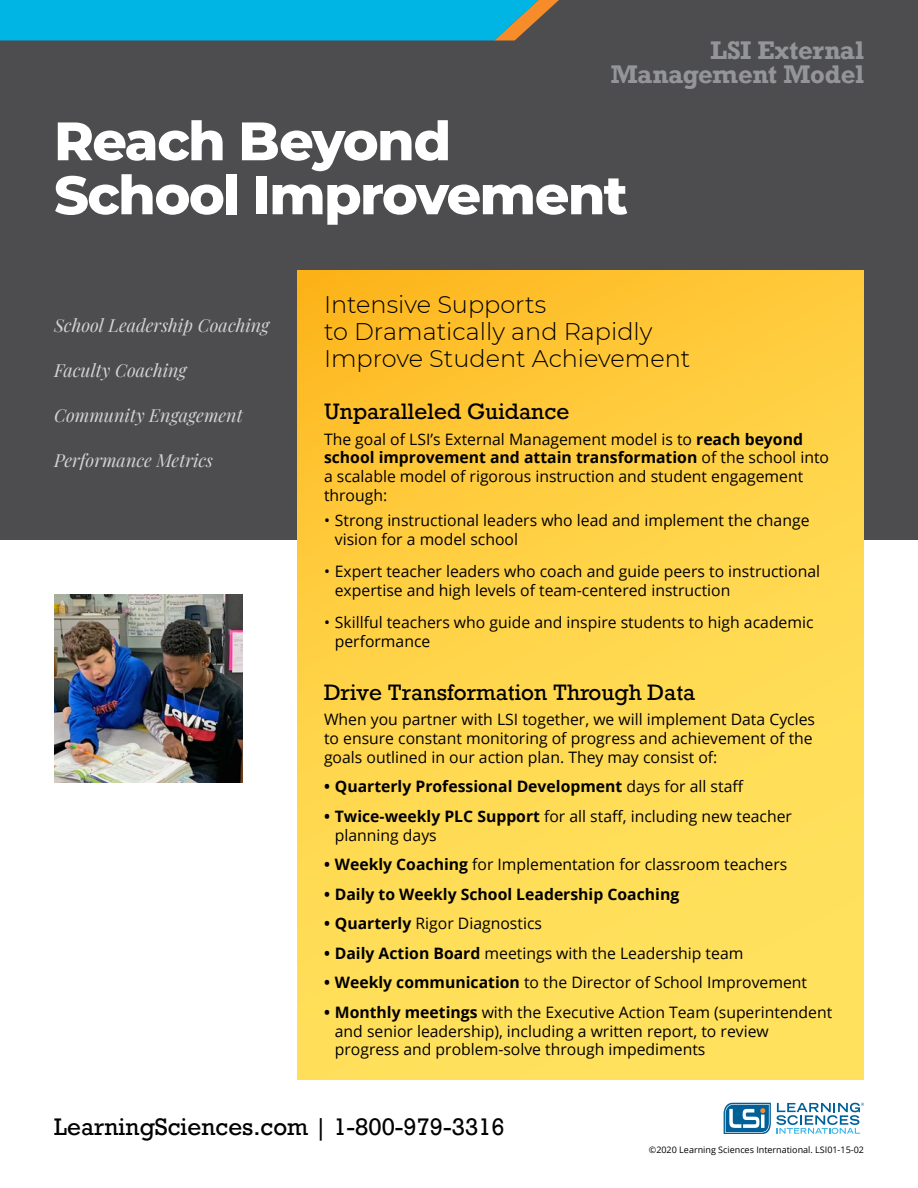
<style>
.page{position:relative;width:918px;height:1188px;background:#fff}
.page>*{position:absolute;margin:0;border:0;box-sizing:border-box;transform-origin:0 0}
.t1{font:800 54px/54px "Montserrat";letter-spacing:-.03em;color:#fff}
.t2{font:300 24px/27px "Montserrat";color:#000}
.t3{font:700 24px/24px "Rockwell";letter-spacing:-.01em;color:#939598;text-align:right}
.t4{font:22.5px "Rockwell";color:#000}
.t5{font:21px "Rockwell";color:#000}
.t6{font:italic 18px "Playfair Display";color:#fff}
.t7{font:15.75px/18.8px "Open Sans";color:#000}
.t8{font:700 15.75px "Open Sans";color:#000}
.t9{font:9px "Open Sans";color:#000}
.s1{font-weight:700}
.s2{font-weight:400}
</style>
<div class="page">
<div style="left:0;top:0;width:918px;height:540px;background:#4d4d4f"></div>
<svg style="left:724px;top:1103px;width:140px;height:31px"></svg>
<svg style="left:0;top:0;width:559px;height:40px;background:#0caed7"></svg>
<svg style="left:297px;top:270px;width:567px;height:810px;background:#fed44a"></svg>
<img style="left:54px;top:594px;width:189px;height:189px">
<h2 class="t3" style="left:611px;top:38px;width:255px">LSI External<br>Management Model</h2>
<h1 class="t1" style="left:54px;top:111px;width:575px">Reach Beyond<br>School Improvement</h1>
<p class="t6" style="left:54px;top:311px;width:217px">School Leadership Coaching</p>
<p class="t6" style="left:54px;top:356px;width:134px">Faculty Coaching</p>
<p class="t6" style="left:54px;top:401px;width:190px">Community Engagement</p>
<p class="t6" style="left:54px;top:446px;width:161px">Performance Metrics</p>
<h2 class="t2" style="left:324px;top:290px;width:368px">Intensive Supports<br>to Dramatically and Rapidly<br>Improve Student Achievement</h2>
<h3 class="t5" style="left:324px;top:399px;width:247px">Unparalleled Guidance</h3>
<p class="t7" style="left:324px;top:429px;width:507px">The goal of LSI’s External Management model is to <span class="s1">reach beyond school improvement and attain transformation</span> of the school into a scalable model of rigorous instruction and student engagement through:</p>
<p class="t7" style="left:335px;top:511px;width:476px;text-indent:-11px">• Strong instructional leaders who lead and implement the change vision for a model school</p>
<p class="t7" style="left:335px;top:562px;width:487px;text-indent:-11px">• Expert teacher leaders who coach and guide peers to instructional expertise and high levels of team-centered instruction</p>
<p class="t7" style="left:335px;top:613px;width:480px;text-indent:-11px">• Skillful teachers who guide and inspire students to high academic performance</p>
<h3 class="t5" style="left:324px;top:680px;width:373px">Drive Transformation Through Data</h3>
<p class="t7" style="left:324px;top:710px;width:493px">When you partner with LSI together, we will implement Data Cycles to ensure constant monitoring of progress and achievement of the goals outlined in our action plan. They may consist of:</p>
<p class="t8" style="left:324px;top:776px;width:421px">• Quarterly Professional Development <span class="s2">days for all staff</span></p>
<p class="t7" style="left:335px;top:806px;width:459px;text-indent:-11px"><span class="s1">• Twice-weekly PLC Support</span> for all staff, including new teacher planning days</p>
<p class="t7" style="left:324px;top:855px;width:465px"><span class="s1">• Weekly Coaching</span> for Implementation for classroom teachers</p>
<p class="t8" style="left:324px;top:883px;width:357px">• Daily to Weekly School Leadership Coaching</p>
<p class="t7" style="left:324px;top:914px;width:219px"><span class="s1">• Quarterly</span> Rigor Diagnostics</p>
<p class="t7" style="left:324px;top:943px;width:421px"><span class="s1">• Daily Action Board</span> meetings with the Leadership team</p>
<p class="t7" style="left:324px;top:973px;width:485px"><span class="s1">• Weekly communication</span> to the Director of School Improvement</p>
<p class="t7" style="left:335px;top:1002px;width:499px;text-indent:-11px"><span class="s1">• Monthly meetings</span> with the Executive Action Team (superintendent and senior leadership), including a written report, to review progress and problem-solve through impediments</p>
<h3 class="t4" style="left:54px;top:1113px;width:452px">LearningSciences.com | 1-800-979-3316</h3>
<p class="t9" style="left:649px;top:1144px;width:217px">©2020 Learning Sciences International. LSI01-15-02</p>
</div>
